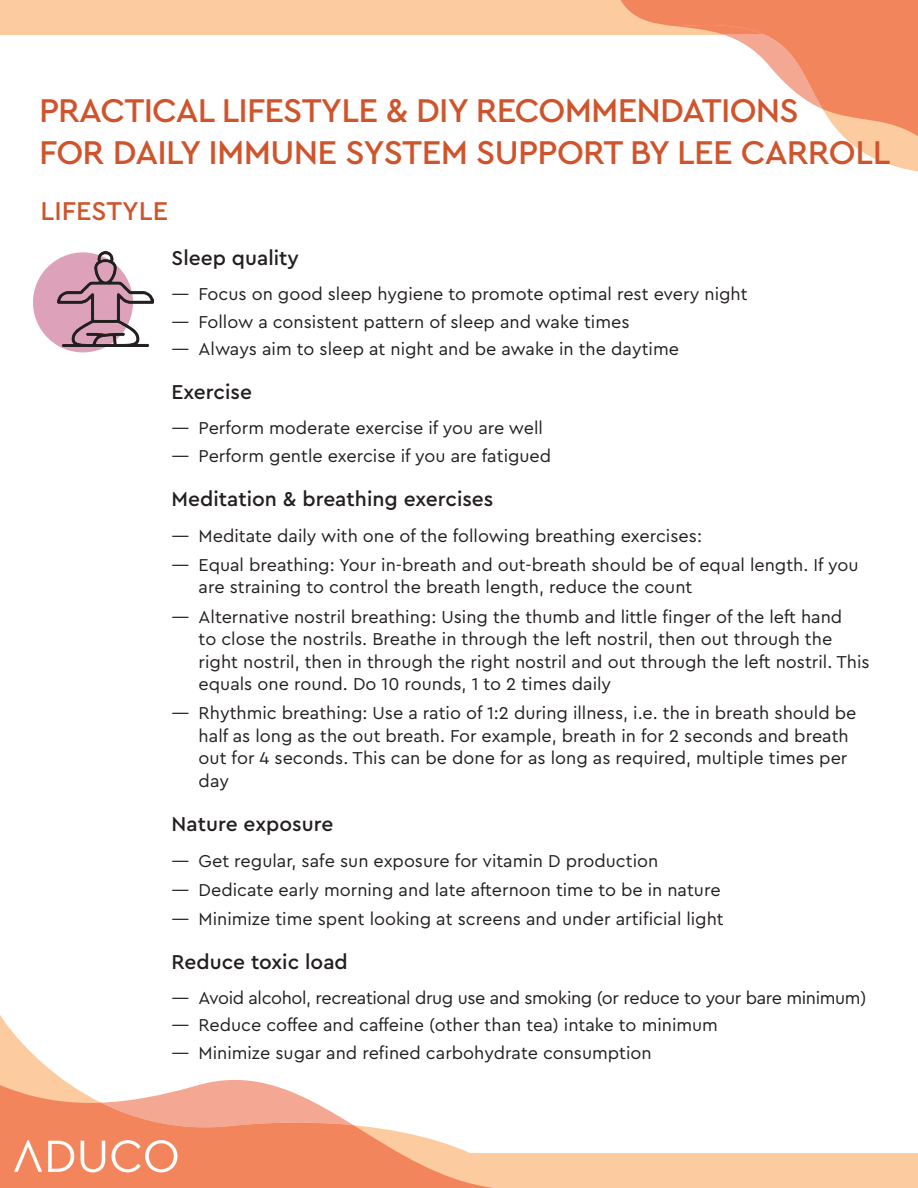
<style>
.page{position:relative;width:918px;height:1188px;background:#fff}
.page>*{position:absolute;margin:0;border:0;box-sizing:border-box;transform-origin:0 0}
.t1{font:500 34.5px "Cera Pro";letter-spacing:-.025em;color:#cf542c}
.Category_Heading{font:500 27px "Cera Pro";color:#cf542c}
.Subcategoru_Heading{font:500 21px "Cera Pro";color:#231f20}
.t2{font:18px/22.5px "Cera Pro";color:#231f20}
.t3{font:18px "Cera Pro";letter-spacing:-.02em;color:#231f20}
</style>
<div class="page">
<div style="left:0;top:0;width:918px;height:34px;background:#fccca0"></div>
<div style="left:0;top:1153px;width:918px;height:35px;background:#fccca0"></div>
<svg style="left:0;top:1015px;width:68px;height:68px"></svg>
<svg style="left:207px;top:1080px;width:56px;height:3px"></svg>
<svg style="left:0;top:1083px;width:493px;height:105px"></svg>
<svg style="left:485px;top:34px;width:433px;height:138px"></svg>
<svg style="left:620px;top:0;width:298px;height:139px"></svg>
<img style="left:7px;top:1131px;width:179px;height:48px">
<div style="left:33px;top:252px;width:100px;height:100px;background:#dda1b9;border-radius:50%"></div>
<img style="left:58px;top:251px;width:95px;height:96px">
<p class="t1" style="left:39px;top:87px;width:761px">PRACTICAL LIFESTYLE &amp; DIY RECOMMENDATIONS</p>
<p class="t1" style="left:39px;top:129px;width:853px">FOR DAILY IMMUNE SYSTEM SUPPORT BY LEE CARROLL</p>
<p class="Category_Heading" style="left:40px;top:193px;width:129px">LIFESTYLE</p>
<p class="Subcategoru_Heading" style="left:172px;top:244px;width:129px">Sleep quality</p>
<p class="t2" style="left:172px;top:282px;width:577px">— Focus on good sleep hygiene to promote optimal rest every night</p>
<p class="t2" style="left:172px;top:310px;width:459px">— Follow a consistent pattern of sleep and wake times</p>
<p class="t2" style="left:172px;top:337px;width:509px">— Always aim to sleep at night and be awake in the daytime</p>
<p class="Subcategoru_Heading" style="left:172px;top:378px;width:82px">Exercise</p>
<p class="t2" style="left:172px;top:416px;width:373px">— Perform moderate exercise if you are well</p>
<p class="t2" style="left:172px;top:443px;width:381px">— Perform gentle exercise if you are fatigued</p>
<p class="Subcategoru_Heading" style="left:172px;top:485px;width:323px">Meditation &amp; breathing exercises</p>
<p class="t2" style="left:172px;top:523px;width:532px">— Meditate daily with one of the following breathing exercises:</p>
<p class="t2" style="left:199px;top:553px;width:661px;text-indent:-27px">— Equal breathing: Your in-breath and out-breath should be of equal length. If you are straining to control the breath length, reduce the count</p>
<p class="t2" style="left:199px;top:604px;width:673px;text-indent:-27px">— Alternative nostril breathing: Using the thumb and little finger of the left hand<br>to close the nostrils. Breathe in through the left nostril, then out through the right nostril, then in through the right nostril and out through the left nostril. This equals one round. Do 10 rounds, 1 to 2 times daily</p>
<p class="t2" style="left:199px;top:701px;width:659px;text-indent:-27px">— Rhythmic breathing: Use a ratio of 1:2 during illness, i.e. the in breath should be half as long as the out breath. For example, breath in for 2 seconds and breath out for 4 seconds. This can be done for as long as required, multiple times per day</p>
<p class="Subcategoru_Heading" style="left:172px;top:810px;width:163px">Nature exposure</p>
<p class="t2" style="left:172px;top:849px;width:488px">— Get regular, safe sun exposure for vitamin D production</p>
<p class="t2" style="left:172px;top:878px;width:551px">— Dedicate early morning and late afternoon time to be in nature</p>
<p class="t2" style="left:172px;top:907px;width:554px">— Minimize time spent looking at screens and under artificial light</p>
<p class="Subcategoru_Heading" style="left:172px;top:948px;width:178px">Reduce toxic load</p>
<p class="t3" style="left:172px;top:986px;width:696px">— Avoid alcohol, recreational drug use and smoking (or reduce to your bare minimum)</p>
<p class="t2" style="left:172px;top:1013px;width:548px">— Reduce coffee and caffeine (other than tea) intake to minimum</p>
<p class="t2" style="left:172px;top:1041px;width:482px">— Minimize sugar and refined carbohydrate consumption</p>
</div>
